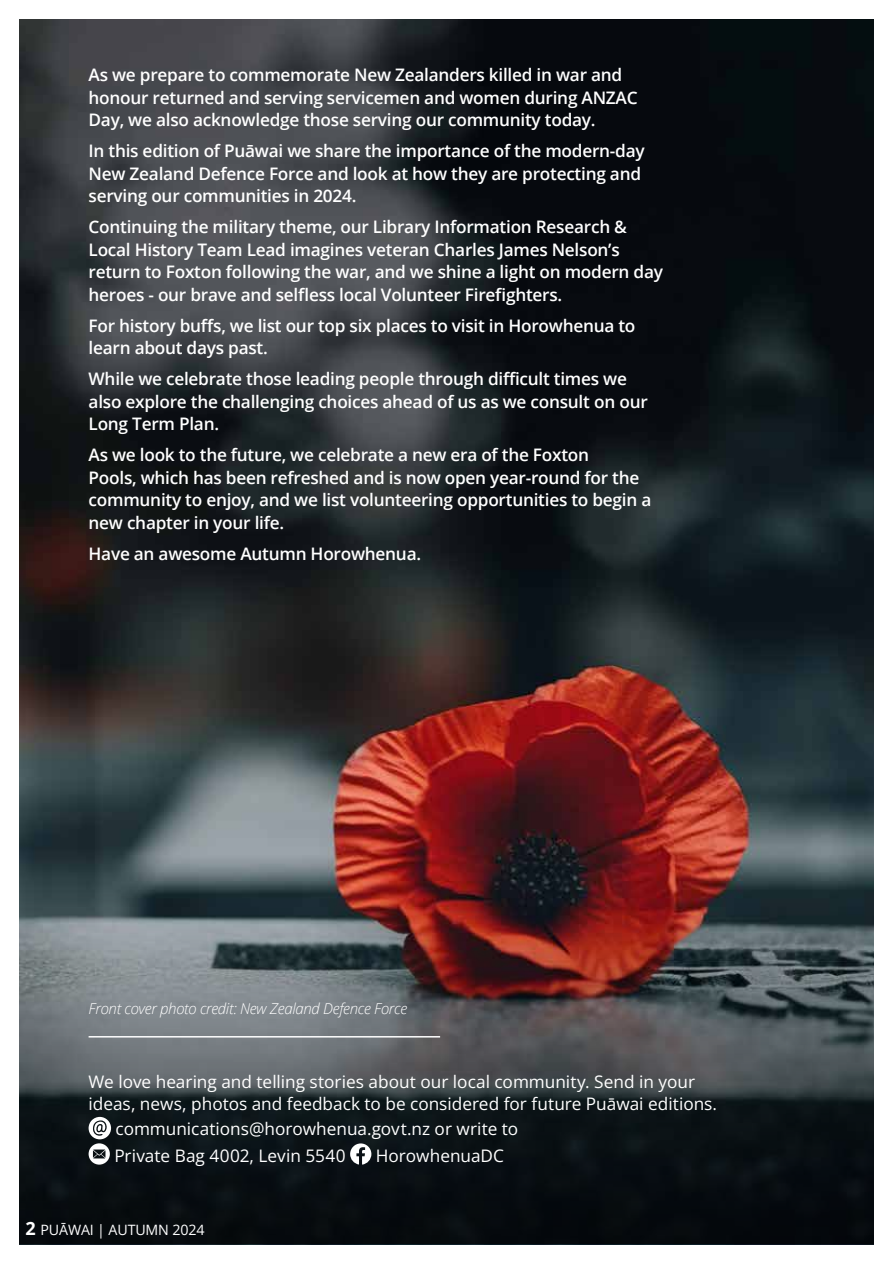
<style>
.page{position:relative;width:893px;height:1263px;background:#fff}
.page>*{position:absolute;margin:0;border:0;box-sizing:border-box;transform-origin:0 0}
.t1{font:600 17.25px/22.5px "Open Sans";letter-spacing:-.015em;color:#fff}
.t2{font:17.25px/22.5px "Open Sans";color:#fff}
.t3{font:italic 300 15px "Open Sans";letter-spacing:-.02em;color:#fff}
.t4{font:14.25px "Open Sans";letter-spacing:-.01em;color:#fff}
.s1{font-weight:700;font-size:18px}
</style>
<div class="page">
<img style="left:19px;top:19px;width:855px;height:870px">
<svg style="left:19px;top:889px;width:855px;height:355px;background:#3a383b"></svg>
<svg style="left:89px;top:1117px;width:22px;height:47px"></svg>
<svg style="left:350px;top:1143px;width:21px;height:21px"></svg>
<hr style="left:89px;top:1036px;width:351px;height:1px;background:#fff">
<p class="t1" style="left:89px;top:63px;width:551px">As we prepare to commemorate New Zealanders killed in war and honour returned and serving servicemen and women during ANZAC<br>Day, we also acknowledge those serving our community today.</p>
<p class="t1" style="left:89px;top:139px;width:558px">In this edition of Puāwai we share the importance of the modern-day<br>New Zealand Defence Force and look at how they are protecting and serving our communities in 2024.</p>
<p class="t1" style="left:89px;top:215px;width:576px">Continuing the military theme, our Library Information Research &amp; Local History Team Lead imagines veteran Charles James Nelson’s return to Foxton following the war, and we shine a light on modern day heroes - our brave and selfless local Volunteer Firefighters.</p>
<p class="t1" style="left:89px;top:314px;width:548px">For history buffs, we list our top six places to visit in Horowhenua to learn about days past.</p>
<p class="t1" style="left:89px;top:367px;width:561px">While we celebrate those leading people through difficult times we also explore the challenging choices ahead of us as we consult on our<br>Long Term Plan.</p>
<p class="t1" style="left:89px;top:443px;width:564px">As we look to the future, we celebrate a new era of the Foxton<br>Pools, which has been refreshed and is now open year-round for the community to enjoy, and we list volunteering opportunities to begin a new chapter in your life.</p>
<p class="t1" style="left:89px;top:542px;width:334px">Have an awesome Autumn Horowhenua.</p>
<p class="t3" style="left:89px;top:998px;width:320px">Front cover photo credit: New Zealand Defence Force</p>
<p class="t2" style="left:89px;top:1070px;width:630px">We love hearing and telling stories about our local community. Send in your ideas, news, photos and feedback to be considered for future Puāwai editions.</p>
<p class="t2" style="left:114px;top:1115px;width:405px;line-height:26.7px">communications@horowhenua.govt.nz or write to<br>Private Bag 4002, Levin 5540</p>
<p class="t2" style="left:376px;top:1144px;width:130px">HorowhenuaDC</p>
<p class="t4" style="left:26px;top:1220px;width:181px"><span class="s1">2</span> PUĀWAI | AUTUMN 2024</p>
</div>
